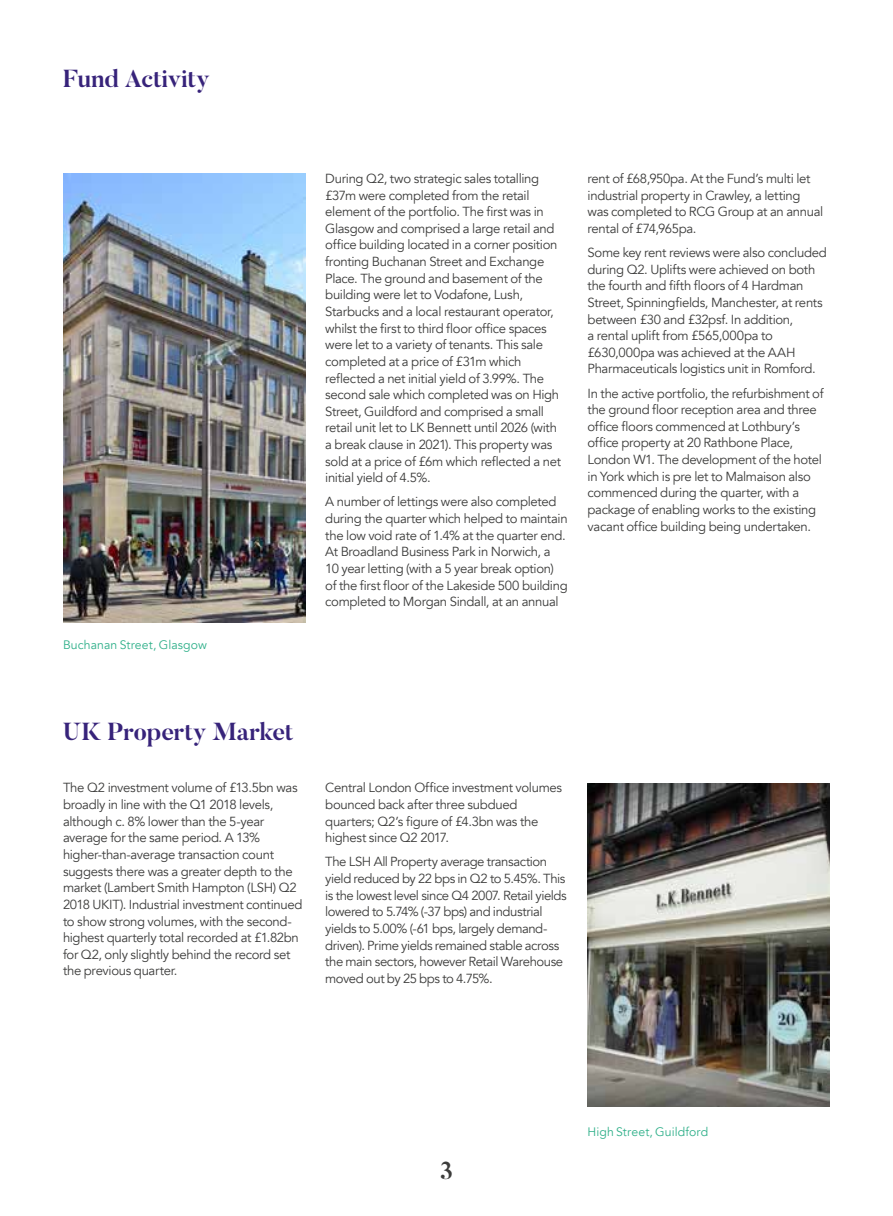
<style>
.page{position:relative;width:893px;height:1216px;background:#fff}
.page>*{position:absolute;margin:0;border:0;box-sizing:border-box;transform-origin:0 0}
.t1{font:700 24.5px "Butler";letter-spacing:-.01em;color:#37237a}
.t2{font:700 24.5px "Butler";color:#3c3c3b}
.t3{font:13.12px/16.6px "Avenir";letter-spacing:-.025em;color:#3c3c3b}
.t4{font:12.25px "Avenir";letter-spacing:.01em;color:#30b08a}
</style>
<div class="page">
<img style="left:588px;top:783px;width:242px;height:323px">
<img style="left:63px;top:173px;width:242px;height:449px">
<h1 class="t1" style="left:63px;top:63px;width:148px">Fund Activity</h1>
<p class="t4" style="left:63px;top:637px;width:146px">Buchanan Street, Glasgow</p>
<p class="t3" style="left:325px;top:170px;width:237px">During Q2, two strategic sales totalling £37m were completed from the retail element of the portfolio. The first was in Glasgow and comprised a large retail and office building located in a corner position fronting Buchanan Street and Exchange Place. The ground and basement of the building were let to Vodafone, Lush, Starbucks and a local restaurant operator, whilst the first to third floor office spaces were let to a variety of tenants. This sale completed at a price of £31m which reflected a net initial yield of 3.99%. The second sale which completed was on High Street, Guildford and comprised a small retail unit let to LK Bennett until 2026 (with a break clause in 2021). This property was sold at a price of £6m which reflected a net initial yield of 4.5%.</p>
<p class="t3" style="left:325px;top:494px;width:244px">A number of lettings were also completed during the quarter which helped to maintain the low void rate of 1.4% at the quarter end.<br>At Broadland Business Park in Norwich, a<br>10 year letting (with a 5 year break option) of the first floor of the Lakeside 500 building completed to Morgan Sindall, at an annual</p>
<p class="t3" style="left:588px;top:170px;width:237px">rent of £68,950pa. At the Fund’s multi let industrial property in Crawley, a letting was completed to RCG Group at an annual rental of £74,965pa.</p>
<p class="t3" style="left:588px;top:244px;width:241px">Some key rent reviews were also concluded during Q2. Uplifts were achieved on both the fourth and fifth floors of 4 Hardman Street, Spinningfields, Manchester, at rents between £30 and £32psf. In addition,<br>a rental uplift from £565,000pa to £630,000pa was achieved at the AAH Pharmaceuticals logistics unit in Romford.</p>
<p class="t3" style="left:588px;top:385px;width:238px">In the active portfolio, the refurbishment of the ground floor reception area and three office floors commenced at Lothbury’s office property at 20 Rathbone Place, London W1. The development of the hotel in York which is pre let to Malmaison also commenced during the quarter, with a package of enabling works to the existing vacant office building being undertaken.</p>
<h1 class="t1" style="left:63px;top:715px;width:232px">UK Property Market</h1>
<p class="t3" style="left:63px;top:779px;width:241px">The Q2 investment volume of £13.5bn was broadly in line with the Q1 2018 levels, although c. 8% lower than the 5-year average for the same period. A 13% higher-than-average transaction count suggests there was a greater depth to the market (Lambert Smith Hampton (LSH) Q2<br>2018 UKIT). Industrial investment continued to show strong volumes, with the second&shy;highest quarterly total recorded at £1.82bn for Q2, only slightly behind the record set the previous quarter.</p>
<p class="t3" style="left:325px;top:779px;width:238px">Central London Office investment volumes bounced back after three subdued quarters; Q2’s figure of £4.3bn was the highest since Q2 2017.</p>
<p class="t3" style="left:325px;top:853px;width:243px">The LSH All Property average transaction yield reduced by 22 bps in Q2 to 5.45%. This is the lowest level since Q4 2007. Retail yields lowered to 5.74% (-37 bps) and industrial yields to 5.00% (-61 bps, largely demand&shy;driven). Prime yields remained stable across the main sectors, however Retail Warehouse moved out by 25 bps to 4.75%.</p>
<h1 class="t2" style="left:440px;top:1155px;width:14px">3</h1>
<p class="t4" style="left:588px;top:1123px;width:122px">High Street, Guildford</p>
</div>
